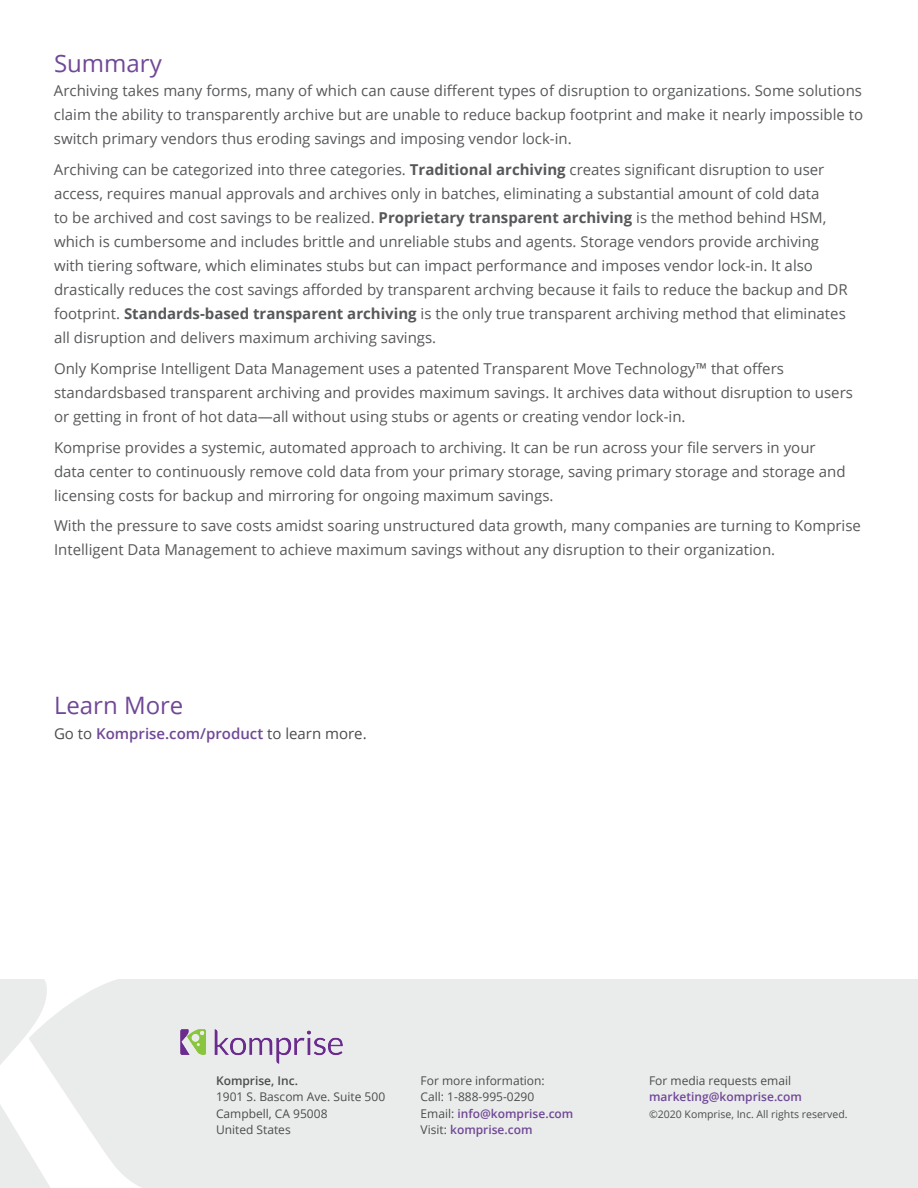
<style>
.page{position:relative;width:918px;height:1188px;background:#fff}
.page>*{position:absolute;margin:0;border:0;box-sizing:border-box;transform-origin:0 0}
.t1{font:24px "Open Sans";color:#704896}
.t2{font:15px/24px "Open Sans";color:#57585a}
.t3{font:600 15px "Open Sans";color:#704896}
.t4{font:12px/16.5px "Open Sans";color:#4b4c4d}
.t5{font:600 12px "Open Sans";color:#704896}
.t6{font:600 12px "Open Sans";color:#4b4c4d}
.t7{font:10.5px "Open Sans";color:#4b4c4d}
.s1{font-weight:700}
.s2{font-weight:400;color:#4b4c4d}
.s3{font-weight:600;color:#704896}
</style>
<div class="page">
<svg style="left:0;top:979px;width:29px;height:209px"></svg>
<div style="left:29px;top:979px;width:889px;height:209px;background:#eaebeb"></div>
<img style="left:180px;top:1029px;width:162px;height:35px">
<h1 class="t1" style="left:54px;top:47px;width:109px">Summary</h1>
<p class="t2" style="left:54px;top:79px;width:811px;text-align:justify">Archiving takes many forms, many of which can cause different types of disruption to organizations. Some solutions claim the ability to transparently archive but are unable to reduce backup footprint and make it nearly impossible to switch primary vendors thus eroding savings and imposing vendor lock-in.</p>
<p class="t2" style="left:54px;top:157px;width:795px">Archiving can be categorized into three categories. <span class="s1">Traditional archiving</span> creates significant disruption to user access, requires manual approvals and archives only in batches, eliminating a substantial amount of cold data<br>to be archived and cost savings to be realized. <span class="s1">Proprietary transparent archiving</span> is the method behind HSM, which is cumbersome and includes brittle and unreliable stubs and agents. Storage vendors provide archiving with tiering software, which eliminates stubs but can impact performance and imposes vendor lock-in. It also drastically reduces the cost savings afforded by transparent archving because it fails to reduce the backup and DR footprint. <span class="s1">Standards-based transparent archiving</span> is the only true transparent archiving method that eliminates all disruption and delivers maximum archiving savings.</p>
<p class="t2" style="left:54px;top:356px;width:800px">Only Komprise Intelligent Data Management uses a patented Transparent Move Technology™ that offers standardsbased transparent archiving and provides maximum savings. It archives data without disruption to users or getting in front of hot data—all without using stubs or agents or creating vendor lock-in.</p>
<p class="t2" style="left:54px;top:435px;width:793px">Komprise provides a systemic, automated approach to archiving. It can be run across your file servers in your data center to continuously remove cold data from your primary storage, saving primary storage and storage and licensing costs for backup and mirroring for ongoing maximum savings.</p>
<p class="t2" style="left:54px;top:514px;width:809px">With the pressure to save costs amidst soaring unstructured data growth, many companies are turning to Komprise<br>Intelligent Data Management to achieve maximum savings without any disruption to their organization.</p>
<h1 class="t1" style="left:54px;top:689px;width:131px">Learn More</h1>
<p class="t3" style="left:54px;top:723px;width:314px"><span class="s2">Go to</span> Komprise.com/product <span class="s2">to learn more.</span></p>
<p class="t6" style="left:216px;top:1072px;width:84px">Komprise, Inc.</p>
<p class="t4" style="left:216px;top:1088px;width:171px">1901 S. Bascom Ave. Suite 500<br>Campbell, CA 95008<br>United States</p>
<p class="t4" style="left:421px;top:1072px;width:154px">For more information:<br>Call: 1-888-995-0290<br>Email: <span class="s3">info@komprise.com<br></span>Visit: <span class="s3">komprise.com</span></p>
<p class="t4" style="left:649px;top:1072px;width:144px">For media requests email</p>
<p class="t5" style="left:649px;top:1088px;width:154px">marketing@komprise.com</p>
<p class="t7" style="left:649px;top:1106px;width:200px">©2020 Komprise, Inc. All rights reserved.</p>
</div>
